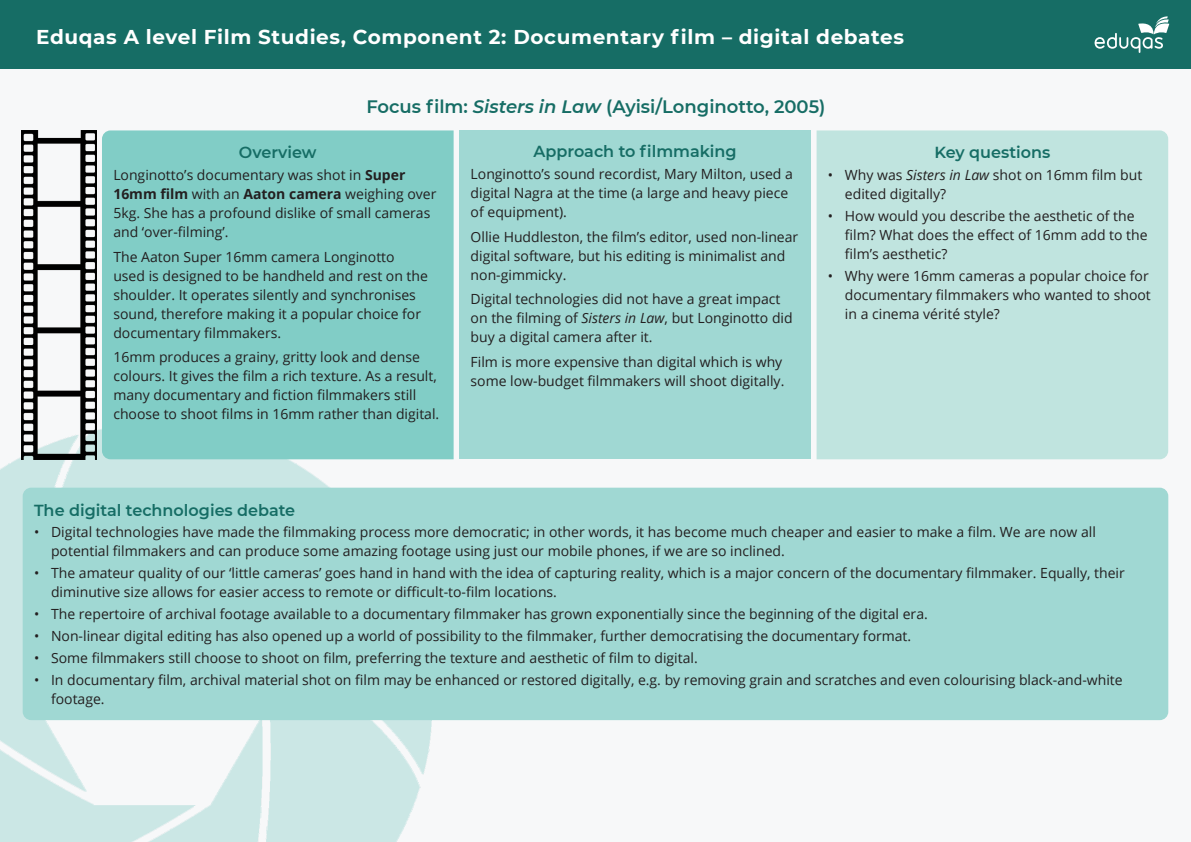
<style>
.page{position:relative;width:1191px;height:842px;background:#fff}
.page>*{position:absolute;margin:0;border:0;box-sizing:border-box;transform-origin:0 0}
.t1{font:700 20px "Montserrat";letter-spacing:.03em;color:#fff}
.t2{font:600 18px "Montserrat";color:#166d65}
.H2_centre{font:600 16px "Montserrat";color:#166d65}
.Paragraph_text{font:14px/19px "Open Sans";color:#231f20}
.s1{font-style:italic}
.s2{font-weight:700}
</style>
<div class="page">
<div style="left:0;top:9px;width:1191px;height:833px;background:#f7f8f9"></div>
<div style="left:0;top:1px;width:1191px;height:68px;background:#166d65"></div>
<img style="left:0;top:426px;width:431px;height:416px">
<svg style="left:1094px;top:16px;width:75px;height:37px"></svg>
<div style="left:459px;top:130px;width:352px;height:329px;background:#a0d8d3"></div>
<div style="left:102px;top:130px;width:351px;height:329px;background:#81cdc6"></div>
<div style="left:816px;top:130px;width:352px;height:329px;background:#c0e4df"></div>
<div style="left:23px;top:488px;width:1145px;height:232px;background:#a0d8d3;border-radius:9px"></div>
<img style="left:21px;top:130px;width:75px;height:329px">
<h1 class="t1" style="left:36px;top:23px;width:869px">Eduqas A level Film Studies, Component 2: Documentary film – digital debates</h1>
<h1 class="t2" style="left:366px;top:94px;width:461px">Focus film: <span class="s1">Sisters in Law</span> (Ayisi/Longinotto, 2005)</h1>
<p class="H2_centre" style="left:239px;top:141px;width:79px">Overview</p>
<p class="Paragraph_text" style="left:113px;top:165px;width:324px">Longinotto’s documentary was shot in <span class="s2">Super 16mm film</span> with an <span class="s2">Aaton camera</span> weighing over 5kg. She has a profound dislike of small cameras and ‘over-filming’.</p>
<p class="Paragraph_text" style="left:113px;top:247px;width:316px">The Aaton Super 16mm camera Longinotto used is designed to be handheld and rest on the shoulder. It operates silently and synchronises sound, therefore making it a popular choice for documentary filmmakers.</p>
<p class="Paragraph_text" style="left:113px;top:348px;width:327px">16mm produces a grainy, gritty look and dense colours. It gives the film a rich texture. As a result, many documentary and fiction filmmakers still choose to shoot films in 16mm rather than digital.</p>
<p class="H2_centre" style="left:533px;top:140px;width:205px">Approach to filmmaking</p>
<p class="Paragraph_text" style="left:470px;top:164px;width:324px">Longinotto’s sound recordist, Mary Milton, used a digital Nagra at the time (a large and heavy piece of equipment).</p>
<p class="Paragraph_text" style="left:470px;top:227px;width:329px">Ollie Huddleston, the film’s editor, used non-linear digital software, but his editing is minimalist and non-gimmicky.</p>
<p class="Paragraph_text" style="left:470px;top:290px;width:323px">Digital technologies did not have a great impact on the filming of <span class="s1">Sisters in Law</span>, but Longinotto did buy a digital camera after it.</p>
<p class="Paragraph_text" style="left:470px;top:352px;width:315px">Film is more expensive than digital which is why some low-budget filmmakers will shoot digitally.</p>
<p class="H2_centre" style="left:934px;top:141px;width:117px">Key questions</p>
<p class="Paragraph_text" style="left:845px;top:165px;width:299px;text-indent:-17px">• Why was <span class="s1">Sisters in Law</span> shot on 16mm film but edited digitally?</p>
<p class="Paragraph_text" style="left:845px;top:206px;width:304px;text-indent:-17px">• How would you describe the aesthetic of the film? What does the effect of 16mm add to the film’s aesthetic?</p>
<p class="Paragraph_text" style="left:845px;top:266px;width:307px;text-indent:-17px">• Why were 16mm cameras a popular choice for documentary filmmakers who wanted to shoot in a cinema vérité style?</p>
<h2 class="H2_centre" style="left:34px;top:498px;width:263px">The digital technologies debate</h2>
<p class="Paragraph_text" style="left:51px;top:522px;width:1046px;text-indent:-17px">• Digital technologies have made the filmmaking process more democratic; in other words, it has become much cheaper and easier to make a film. We are now all potential filmmakers and can produce some amazing footage using just our mobile phones, if we are so inclined.</p>
<p class="Paragraph_text" style="left:51px;top:563px;width:1075px;text-indent:-17px">• The amateur quality of our ‘little cameras’ goes hand in hand with the idea of capturing reality, which is a major concern of the documentary filmmaker. Equally, their diminutive size allows for easier access to remote or difficult-to-film locations.</p>
<p class="Paragraph_text" style="left:34px;top:604px;width:895px">• The repertoire of archival footage available to a documentary filmmaker has grown exponentially since the beginning of the digital era.</p>
<p class="Paragraph_text" style="left:34px;top:626px;width:878px">• Non-linear digital editing has also opened up a world of possibility to the filmmaker, further democratising the documentary format.</p>
<p class="Paragraph_text" style="left:34px;top:648px;width:665px">• Some filmmakers still choose to shoot on film, preferring the texture and aesthetic of film to digital.</p>
<p class="Paragraph_text" style="left:51px;top:670px;width:1073px;text-indent:-17px">• In documentary film, archival material shot on film may be enhanced or restored digitally, e.g. by removing grain and scratches and even colourising black-and-white footage.</p>
</div>
